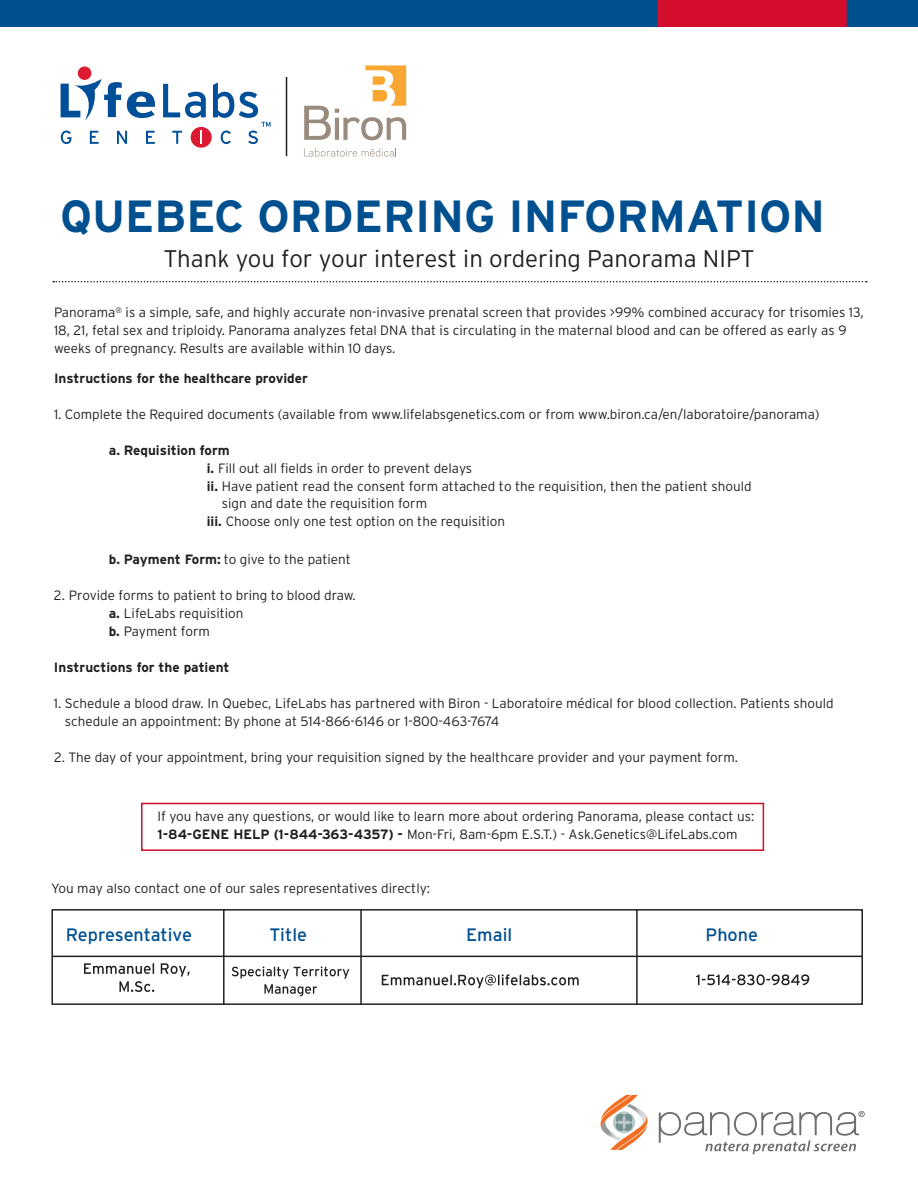
<style>
.page{position:relative;width:918px;height:1188px;background:#fff}
.page>*{position:absolute;margin:0;border:0;box-sizing:border-box;transform-origin:0 0}
.t1{font:700 45px "Interstate";color:#005090}
.t2{font:300 24px "Interstate";color:#231f20}
.t3{font:18px "Interstate";color:#005090}
.t4{font:300 13.5px/18px "Interstate";color:#231f20}
.t5{font:700 13.5px "Interstate";color:#231f20}
.s1{font-weight:700}
</style>
<div class="page">
<svg style="left:53px;top:281px;width:814px;height:1px"></svg>
<svg style="left:601px;top:1095px;width:47px;height:55px"></svg>
<svg style="left:659px;top:1111px;width:206px;height:43px"></svg>
<div style="left:141px;top:803px;width:623px;height:48px;border:2px solid #d30d2b"></div>
<div style="left:0;top:0;width:918px;height:27px;background:#005090"></div>
<div style="left:658px;top:0;width:189px;height:27px;background:#d30d2b"></div>
<div style="left:51px;top:909px;width:812px;height:96px;border:2px solid #231f20"></div>
<hr style="left:52px;top:956px;width:810px;height:1px;background:#231f20">
<hr style="left:223px;top:909px;width:2px;height:96px;background:#231f20">
<svg style="left:84px;top:963px;width:106px;height:29px"></svg>
<hr style="left:360px;top:909px;width:2px;height:96px;background:#231f20">
<svg style="left:232px;top:966px;width:117px;height:30px"></svg>
<svg style="left:382px;top:974px;width:197px;height:14px"></svg>
<hr style="left:636px;top:909px;width:2px;height:96px;background:#231f20">
<svg style="left:696px;top:974px;width:113px;height:11px"></svg>
<div style="left:191px;top:127px;width:21px;height:21px;background:#dc1a32;border-radius:50%"></div>
<svg style="left:61px;top:79px;width:94px;height:42px"></svg>
<div style="left:78px;top:67px;width:13px;height:13px;background:#dc1a32;border-radius:50%"></div>
<svg style="left:163px;top:84px;width:43px;height:34px"></svg>
<svg style="left:61px;top:131px;width:10px;height:13px"></svg>
<svg style="left:90px;top:131px;width:9px;height:13px"></svg>
<svg style="left:117px;top:131px;width:10px;height:13px"></svg>
<svg style="left:146px;top:131px;width:9px;height:13px"></svg>
<svg style="left:172px;top:131px;width:10px;height:13px"></svg>
<svg style="left:200px;top:131px;width:2px;height:13px"></svg>
<svg style="left:213px;top:82px;width:58px;height:62px"></svg>
<hr style="left:286px;top:77px;width:1px;height:79px;background:#231f20">
<svg style="left:304px;top:65px;width:102px;height:75px"></svg>
<svg style="left:304px;top:148px;width:92px;height:9px"></svg>
<h1 class="t1" style="left:60px;top:191px;width:767px">QUEBEC ORDERING INFORMATION</h1>
<h2 class="t2" style="left:163px;top:245px;width:593px">Thank you for your interest in ordering Panorama NIPT</h2>
<p class="t4" style="left:54px;top:303px;width:811px">Panorama<sup>®</sup> is a simple, safe, and highly accurate non-invasive prenatal screen that provides &gt;99% combined accuracy for trisomies 13,<br>18, 21, fetal sex and triploidy. Panorama analyzes fetal DNA that is circulating in the maternal blood and can be offered as early as 9 weeks of pregnancy. Results are available within 10 days.</p>
<p class="t5" style="left:54px;top:371px;width:255px">Instructions for the healthcare provider</p>
<p class="t4" style="left:54px;top:406px;width:767px">1. Complete the Required documents (available from www.lifelabsgenetics.com or from www.biron.ca/en/laboratoire/panorama)</p>
<p class="t4" style="left:207px;top:442px;width:546px;text-indent:-98px"><span class="s1">a. Requisition form<br>i.</span> Fill out all fields in order to prevent delays<br><span class="s1">ii.</span> Have patient read the consent form attached to the requisition, then the patient should</p>
<p class="t4" style="left:207px;top:494px;width:300px;text-indent:15px">sign and date the requisition form<br><span class="s1">iii.</span> Choose only one test option on the requisition</p>
<p class="t4" style="left:109px;top:550px;width:243px"><span class="s1">b. Payment Form:</span> to give to the patient</p>
<p class="t4" style="left:109px;top:586px;width:249px;text-indent:-55px">2. Provide forms to patient to bring to blood draw. <span class="s1">a.</span> LifeLabs requisition<br><span class="s1">b.</span> Payment form</p>
<p class="t5" style="left:54px;top:660px;width:177px">Instructions for the patient</p>
<p class="t4" style="left:65px;top:694px;width:770px;text-indent:-11px">1. Schedule a blood draw. In Quebec, LifeLabs has partnered with Biron - Laboratoire médical for blood collection. Patients should schedule an appointment: By phone at 514-866-6146 or 1-800-463-7674</p>
<p class="t4" style="left:54px;top:748px;width:686px">2. The day of your appointment, bring your requisition signed by the healthcare provider and your payment form.</p>
<p class="t4" style="left:158px;top:807px;width:598px">If you have any questions, or would like to learn more about ordering Panorama, please contact us:<br><span class="s1">1-84-GENE HELP (1-844-363-4357) -</span> Mon-Fri, 8am-6pm E.S.T.) - Ask.Genetics@LifeLabs.com</p>
<p class="t4" style="left:51px;top:879px;width:381px">You may also contact one of our sales representatives directly:</p>
<h3 class="t3" style="left:66px;top:924px;width:128px">Representative</h3>
<h3 class="t3" style="left:270px;top:924px;width:39px">Title</h3>
<h3 class="t3" style="left:466px;top:924px;width:48px">Email</h3>
<h3 class="t3" style="left:706px;top:924px;width:54px">Phone</h3>
</div>
